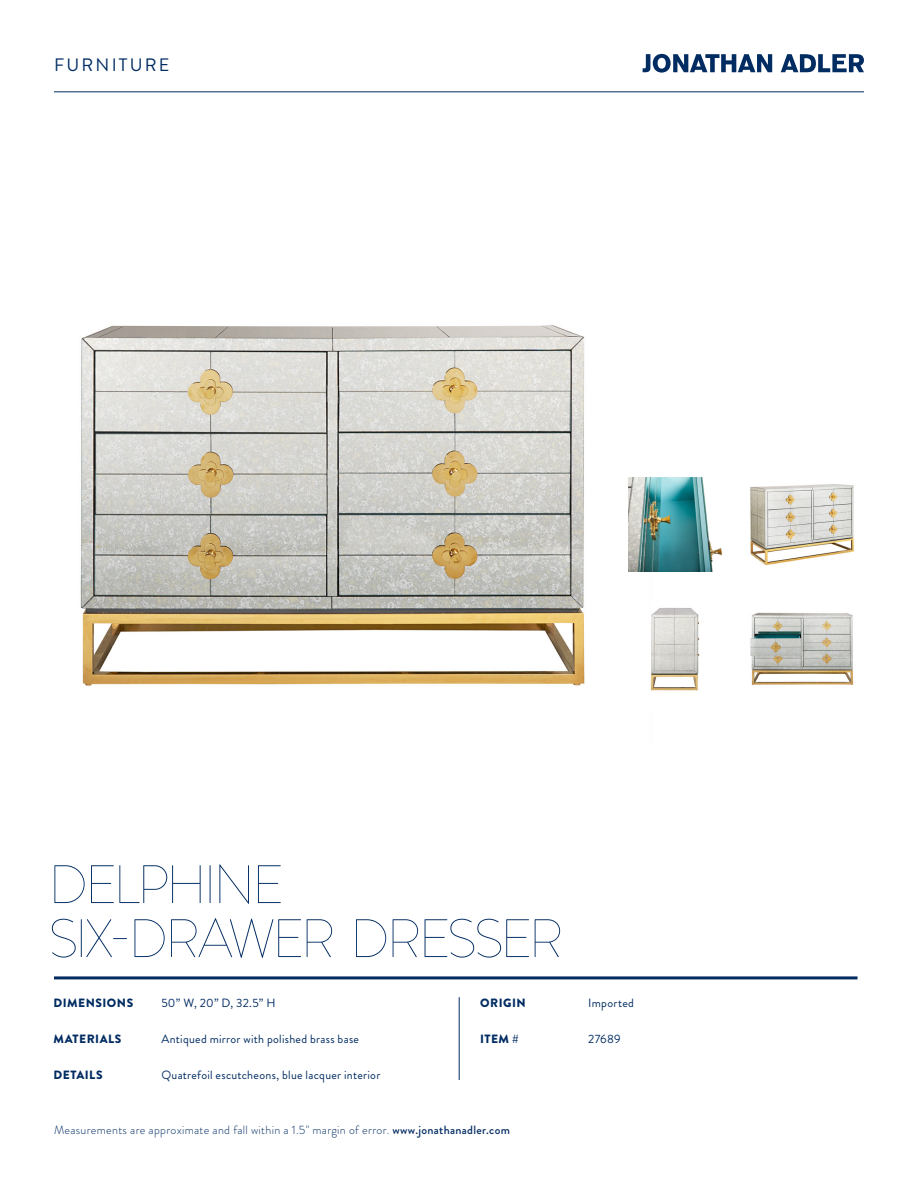
<style>
.page{position:relative;width:918px;height:1188px;background:#fff}
.page>*{position:absolute;margin:0;border:0;box-sizing:border-box;transform-origin:0 0}
.Price_-_Large{font:100 54px "Brandon Grotesque";letter-spacing:-.06em;color:#002c62}
.t1{font:18px "Brandon Grotesque";letter-spacing:.12em;color:#002c62}
.t2{font:12px "Brandon Grotesque";letter-spacing:.025em;color:#002c62}
.t3{font:300 12px "Brandon Grotesque";letter-spacing:.025em;color:#002c62}
.t4{font:900 12px "Brandon Grotesque";letter-spacing:.04em;color:#002c62}
.s1{font-weight:500}
</style>
<div class="page">
<hr style="left:54px;top:976px;width:804px;height:3px;background:#002c62">
<svg style="left:643px;top:54px;width:129px;height:19px"></svg>
<svg style="left:781px;top:54px;width:83px;height:18px"></svg>
<hr style="left:54px;top:92px;width:810px;height:1px;background:#002c62">
<hr style="left:459px;top:997px;width:1px;height:83px;background:#002c62">
<img style="left:80px;top:324px;width:572px;height:362px">
<img style="left:627px;top:600px;width:73px;height:91px">
<img style="left:750px;top:612px;width:104px;height:73px">
<img style="left:628px;top:477px;width:94px;height:94px">
<img style="left:750px;top:484px;width:104px;height:82px">
<p class="t1" style="left:54px;top:53px;width:117px">FURNITURE</p>
<p class="Price_-_Large" style="left:48px;top:848px;width:238px">DELPHINE</p>
<p class="Price_-_Large" style="left:48px;top:902px;width:517px">SIX-DRAWER DRESSER</p>
<p class="t4" style="left:53px;top:994px;width:81px">DIMENSIONS</p>
<p class="t4" style="left:53px;top:1030px;width:70px">MATERIALS</p>
<p class="t4" style="left:53px;top:1066px;width:51px">DETAILS</p>
<p class="t2" style="left:161px;top:995px;width:116px">50” W, 20” D, 32.5” H</p>
<p class="t2" style="left:161px;top:1031px;width:199px">Antiqued mirror with polished brass base</p>
<p class="t2" style="left:161px;top:1067px;width:221px">Quatrefoil escutcheons, blue lacquer interior</p>
<p class="t4" style="left:480px;top:994px;width:47px">ORIGIN</p>
<p class="t4" style="left:480px;top:1030px;width:40px">ITEM #</p>
<p class="t3" style="left:54px;top:1122px;width:457px">Measurements are approximate and fall within a 1.5" margin of error. <span class="s1">www.jonathanadler.com</span></p>
<p class="t2" style="left:588px;top:995px;width:47px">Imported</p>
<p class="t2" style="left:588px;top:1031px;width:34px">27689</p>
</div>
